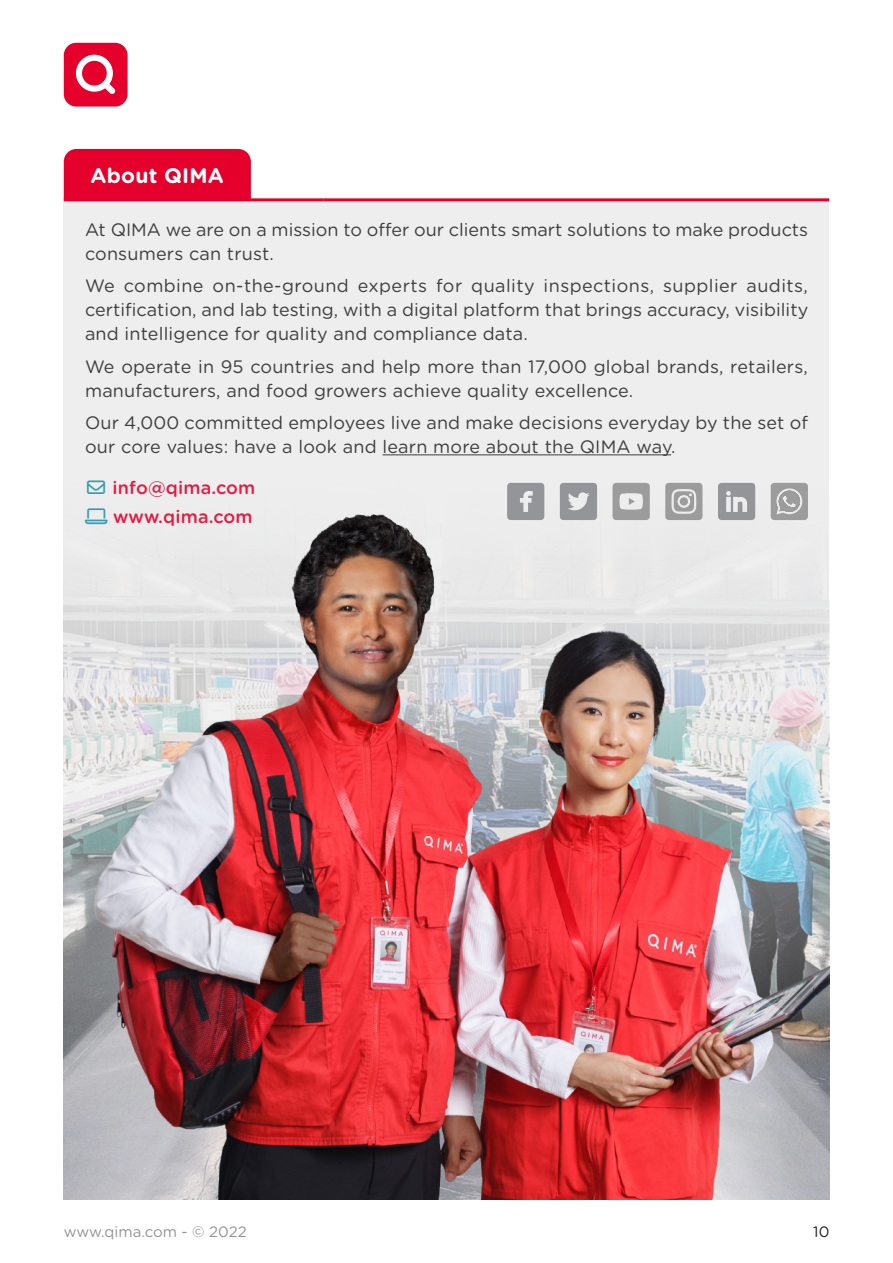
<style>
.page{position:relative;width:893px;height:1263px;background:#fff}
.page>*{position:absolute;margin:0;border:0;box-sizing:border-box;transform-origin:0 0}
.t1{font:700 21px "Gotham Rounded";letter-spacing:.01em;color:#fff}
.t2{font:18px/24px "Gotham Rounded";letter-spacing:.01em;color:#3e3e3f}
.t3{font:500 18px/28.2px "Gotham Rounded";letter-spacing:.01em;color:#e71a40;text-align:right}
.t4{font:15px "Gotham Rounded";color:#939598}
.t5{font:15px "Gotham Rounded";color:#231f20}
.s1{color:#369db3}
</style>
<div class="page">
<div style="left:64px;top:43px;width:64px;height:64px;background:#e4002b;border-radius:12px"></div>
<svg style="left:76px;top:55px;width:39px;height:39px"></svg>
<img style="left:64px;top:457px;width:765px;height:742px">
<div style="left:64px;top:200px;width:765px;height:257px;background:#eeeeef"></div>
<hr style="left:64px;top:198px;width:187px;height:3px;background:#e4002b">
<hr style="left:251px;top:198px;width:72px;height:3px;background:#e4002b">
<hr style="left:323px;top:198px;width:506px;height:3px;background:#e4002b">
<div style="left:64px;top:149px;width:187px;height:50px;background:#e4002b"></div>
<hr style="left:383px;top:454px;width:288px;height:1px;background:#3e3e3f">
<svg style="left:771px;top:483px;width:37px;height:37px"></svg>
<svg style="left:560px;top:483px;width:37px;height:37px"></svg>
<svg style="left:507px;top:483px;width:37px;height:37px"></svg>
<svg style="left:718px;top:483px;width:37px;height:37px"></svg>
<svg style="left:665px;top:483px;width:37px;height:37px"></svg>
<svg style="left:613px;top:483px;width:37px;height:37px"></svg>
<svg style="left:85px;top:508px;width:23px;height:16px"></svg>
<p class="t1" style="left:91px;top:160px;width:135px">About QIMA</p>
<p class="t2" style="left:85px;top:216px;width:725px">At QIMA we are on a mission to offer our clients smart solutions to make products consumers can trust.</p>
<p class="t2" style="left:85px;top:273px;width:725px;text-align:justify">We combine on-the-ground experts for quality inspections, supplier audits, certification, and lab testing, with a digital platform that brings accuracy, visibility and intelligence for quality and compliance data.</p>
<p class="t2" style="left:85px;top:353px;width:724px">We operate in 95 countries and help more than 17,000 global brands, retailers, manufacturers, and food growers achieve quality excellence.</p>
<p class="t2" style="left:85px;top:410px;width:725px">Our 4,000 committed employees live and make decisions everyday by the set of our core values: have a look and learn more about the QIMA way.</p>
<p class="t3" style="left:87px;top:473px;width:170px"><span class="s1">→</span> info@qima.com www.qima.com</p>
<p class="t4" style="left:64px;top:1221px;width:184px">www.qima.com - © 2022</p>
<p class="t5" style="left:813px;top:1221px;width:18px">10</p>
</div>
